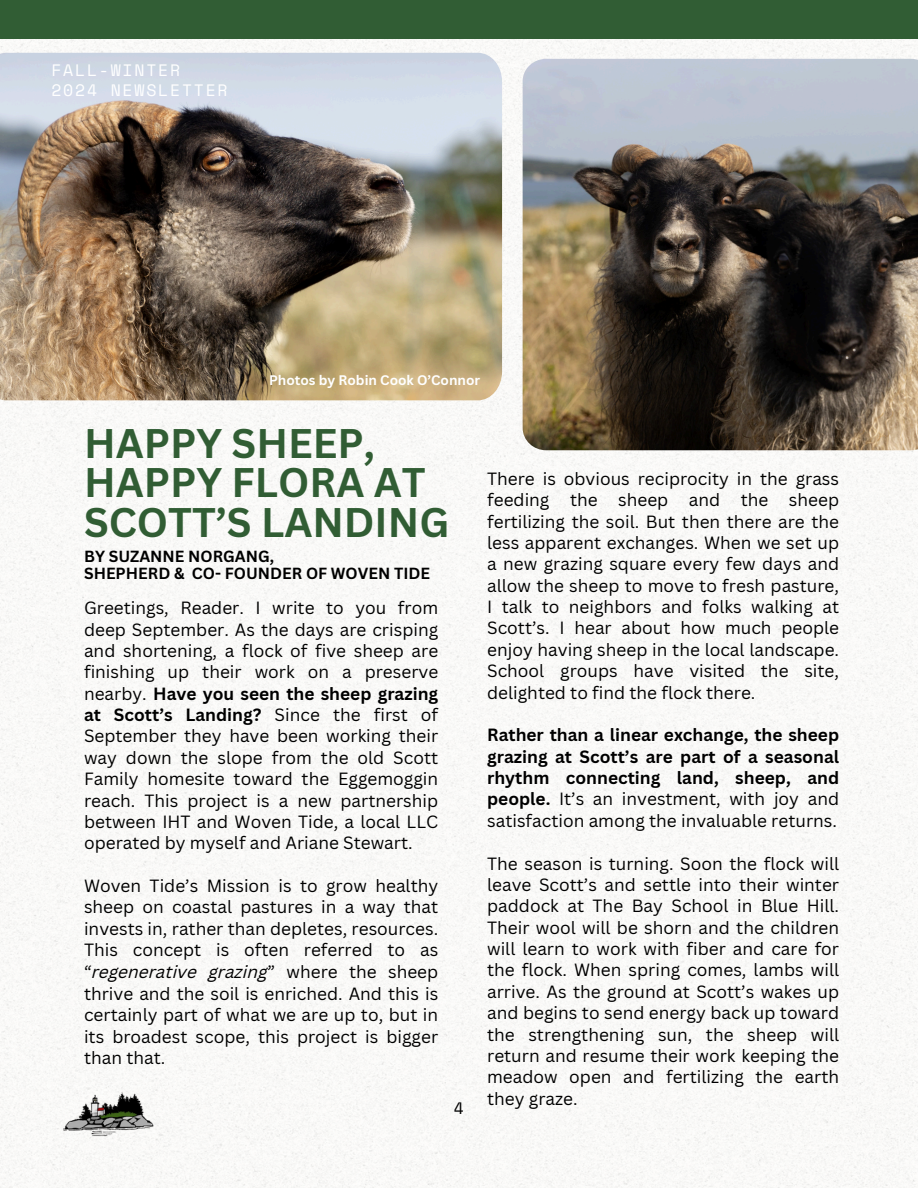
<style>
.page{position:relative;width:918px;height:1188px;background:#fff}
.page>*{position:absolute;margin:0;border:0;box-sizing:border-box;transform-origin:0 0}
.t1{font:700 40.35px/39.6px "Canva Sans";color:#315d34}
.t2{font:17.25px/21.3px "Canva Sans";color:#000;text-align:justify}
.t3{font:700 17.25px/21.3px "Canva Sans";color:#000;text-align:justify}
.t4{font:16.5px/20.2px "Space Mono";letter-spacing:.11em;color:#fff}
.t5{font:16.5px "Space Mono";color:#000}
.t6{font:700 15.75px/17.7px "Canva Sans";color:#000}
.t7{font:700 13.5px "Canva Sans";color:#fff}
.s1{font-weight:700}
.s2{font-style:italic}
.s3{font-weight:400}
</style>
<div class="page">
<img style="left:0;top:39px;width:918px;height:1149px">
<img style="left:523px;top:59px;width:395px;height:391px">
<img style="left:0;top:53px;width:502px;height:347px">
<div style="left:0;top:0;width:918px;height:39px;background:#315d34"></div>
<img style="left:64px;top:1084px;width:92px;height:54px">
<h4 class="t4" style="left:51px;top:60px;width:178px">FALL-WINTER<br>2024 NEWSLETTER</h4>
<h4 class="t7" style="left:269px;top:370px;width:213px">Photos by Robin Cook O’Connor</h4>
<h1 class="t1" style="left:84px;top:422px;width:367px">HAPPY SHEEP,<br>HAPPY FLORA AT<br>SCOTT’S LANDING</h1>
<h2 class="t6" style="left:84px;top:547px;width:348px">BY SUZANNE NORGANG,<br>SHEPHERD &amp; CO- FOUNDER OF WOVEN TIDE</h2>
<p class="t2" style="left:84px;top:597px;width:356px">Greetings, Reader. I write to you from deep September. As the days are crisping and shortening, a flock of five sheep are finishing up their work on a preserve nearby. <span class="s1">Have you seen the sheep grazing at Scott’s Landing?</span> Since the first of September they have been working their way down the slope from the old Scott Family homesite toward the Eggemoggin reach. This project is a new partnership between IHT and Woven Tide, a local LLC operated by myself and Ariane Stewart.</p>
<p class="t2" style="left:84px;top:875px;width:356px">Woven Tide’s Mission is to grow healthy sheep on coastal pastures in a way that invests in, rather than depletes, resources.<br>This concept is often referred to as “<span class="s2">regenerative grazing</span>” where the sheep thrive and the soil is enriched. And this is certainly part of what we are up to, but in its broadest scope, this project is bigger than that.</p>
<p class="t5" style="left:454px;top:1096px;width:12px">4</p>
<h4 class="t2" style="left:487px;top:468px;width:353px">There is obvious reciprocity in the grass feeding the sheep and the sheep fertilizing the soil. But then there are the less apparent exchanges. When we set up a new grazing square every few days and allow the sheep to move to fresh pasture, I talk to neighbors and folks walking at Scott’s. I hear about how much people enjoy having sheep in the local landscape.<br>School groups have visited the site, delighted to find the flock there.</h4>
<h4 class="t3" style="left:487px;top:724px;width:353px">Rather than a linear exchange, the sheep grazing at Scott’s are part of a seasonal rhythm connecting land, sheep, and people. <span class="s3">It’s an investment, with joy and satisfaction among the invaluable returns.</span></h4>
<h4 class="t2" style="left:487px;top:852px;width:353px">The season is turning. Soon the flock will leave Scott’s and settle into their winter paddock at The Bay School in Blue Hill.<br>Their wool will be shorn and the children will learn to work with fiber and care for the flock. When spring comes, lambs will arrive. As the ground at Scott’s wakes up and begins to send energy back up toward the strengthening sun, the sheep will return and resume their work keeping the meadow open and fertilizing the earth they graze.</h4>
</div>
